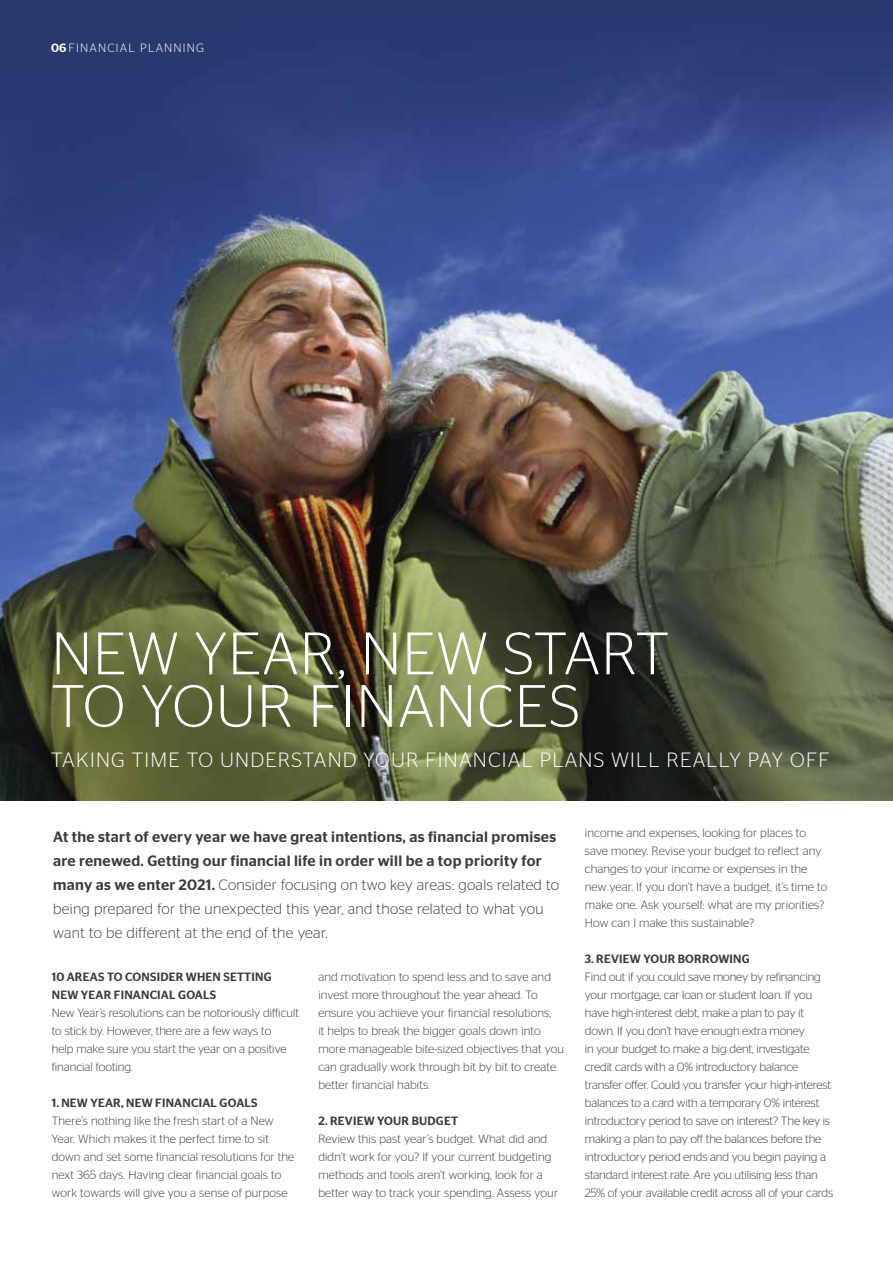
<style>
.page{position:relative;width:893px;height:1263px;background:#fff}
.page>*{position:absolute;margin:0;border:0;box-sizing:border-box;transform-origin:0 0}
.t1{font:300 59.7px/52.7px "Stag Sans";letter-spacing:.02em;color:#fff}
.t2{font:300 20.55px "Stag Sans";letter-spacing:.06em;color:#fff}
.t3{font:500 15px/24px "Stag Sans";letter-spacing:.02em;color:#3c3c3b}
.t4{font:300 12px/18px "Stag Sans";color:#3c3c3b}
.t5{font:500 12px/18px "Stag Sans";letter-spacing:.02em;color:#3c3c3b}
.t6{font:300 12px "Stag Sans";letter-spacing:.1em;color:#fff}
.s1{font-weight:500}
.s2{font-weight:300}
</style>
<div class="page">
<img style="left:0;top:0;width:893px;height:801px">
<p class="t6" style="left:51px;top:41px;width:155px"><span class="s1">06</span> FINANCIAL PLANNING</p>
<h1 class="t1" style="left:52px;top:626px;width:619px">NEW YEAR, NEW START<br>TO YOUR FINANCES</h1>
<h2 class="t2" style="left:51px;top:749px;width:780px">TAKING TIME TO UNDERSTAND YOUR FINANCIAL PLANS WILL REALLY PAY OFF</h2>
<p class="t3" style="left:53px;top:825px;width:507px">At the start of every year we have great intentions, as financial promises are renewed. Getting our financial life in order will be a top priority for many as we enter 2021. <span class="s2">Consider focusing on two key areas: goals related to being prepared for the unexpected this year, and those related to what you want to be different at the end of the year.</span></p>
<p class="t5" style="left:52px;top:968px;width:221px">10 AREAS TO CONSIDER WHEN SETTING<br>NEW YEAR FINANCIAL GOALS</p>
<p class="t4" style="left:52px;top:1004px;width:249px">New Year’s resolutions can be notoriously difficult to stick by. However, there are a few ways to<br>help make sure you start the year on a positive financial footing.</p>
<p class="t5" style="left:52px;top:1094px;width:207px">1. NEW YEAR, NEW FINANCIAL GOALS</p>
<p class="t4" style="left:52px;top:1112px;width:244px">There’s nothing like the fresh start of a New Year. Which makes it the perfect time to sit down and set some financial resolutions for the next 365 days. Having clear financial goals to work towards will give you a sense of purpose</p>
<p class="t4" style="left:318px;top:968px;width:247px">and motivation to spend less and to save and invest more throughout the year ahead. To ensure you achieve your financial resolutions,<br>it helps to break the bigger goals down into more manageable bite-sized objectives that you can gradually work through bit by bit to create better financial habits.</p>
<p class="t5" style="left:318px;top:1112px;width:141px">2. REVIEW YOUR BUDGET</p>
<p class="t4" style="left:318px;top:1130px;width:241px">Review this past year’s budget. What did and didn’t work for you? If your current budgeting methods and tools aren’t working, look for a better way to track your spending. Assess your</p>
<p class="t4" style="left:585px;top:824px;width:244px">income and expenses, looking for places to save money. Revise your budget to reflect any changes to your income or expenses in the new year. If you don’t have a budget, it’s time to make one. Ask yourself: what are my priorities?<br>How can I make this sustainable?</p>
<p class="t5" style="left:585px;top:950px;width:166px">3. REVIEW YOUR BORROWING</p>
<p class="t4" style="left:585px;top:968px;width:250px">Find out if you could save money by refinancing your mortgage, car loan or student loan. If you have high-interest debt, make a plan to pay it down. If you don’t have enough extra money<br>in your budget to make a big dent, investigate credit cards with a 0% introductory balance transfer offer. Could you transfer your high-interest balances to a card with a temporary 0% interest introductory period to save on interest? The key is making a plan to pay off the balances before the introductory period ends and you begin paying a standard interest rate. Are you utilising less than 25% of your available credit across all of your cards</p>
</div>
